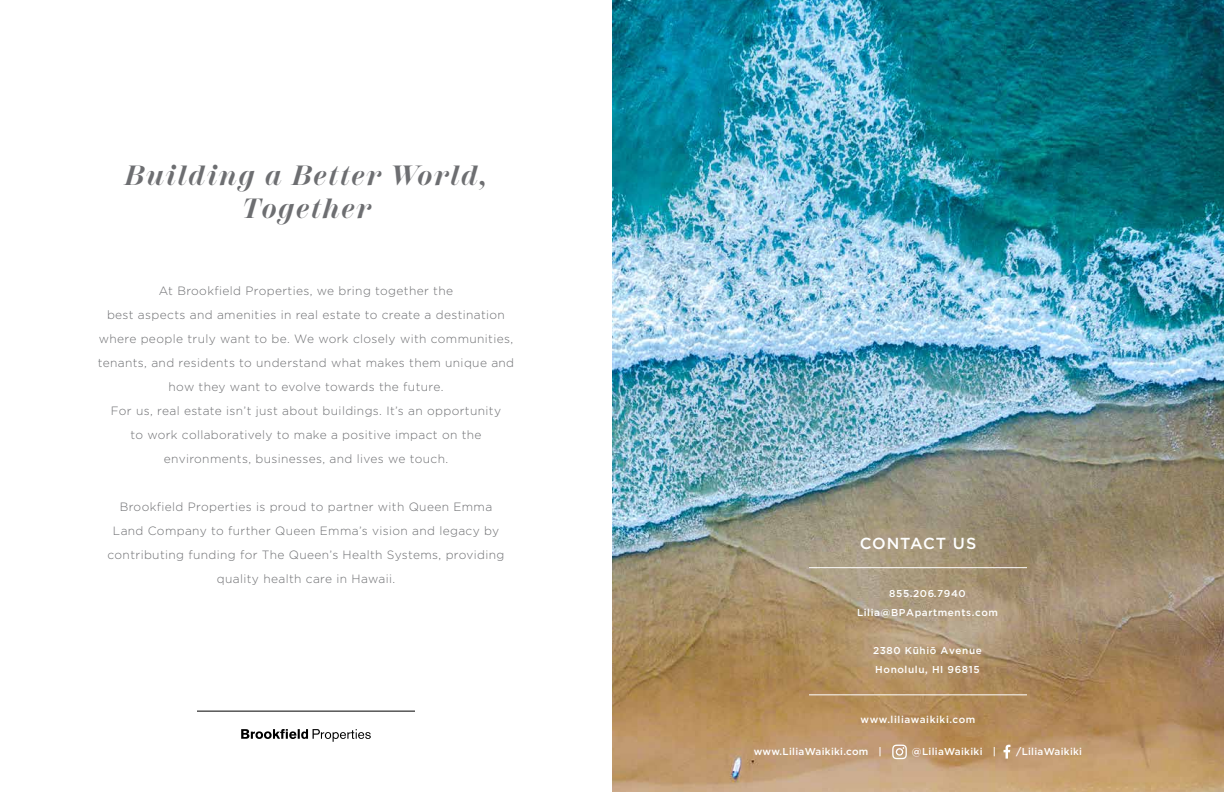
<style>
.page{position:relative;width:1224px;height:792px;background:#fff}
.page>*{position:absolute;margin:0;border:0;box-sizing:border-box;transform-origin:0 0}
.t1{font:italic 700 27.8px/33.4px "Scotch Display";letter-spacing:.07em;color:#6d6e71;text-align:center}
.t2{font:500 16px "Gotham";letter-spacing:.06em;color:#fff}
.t3{font:300 12px/24px "Gotham";letter-spacing:.03em;color:#6d6e71;text-align:center}
.t4{font:500 10px/19px "Gotham";letter-spacing:.06em;color:#fff;text-align:center}
.t5{font:500 10px "Gotham";letter-spacing:.03em;color:#fff}
</style>
<div class="page">
<hr style="left:197px;top:711px;width:218px;height:1px;background:#000">
<svg style="left:241px;top:729px;width:130px;height:13px"></svg>
<img style="left:612px;top:0;width:612px;height:792px">
<hr style="left:809px;top:695px;width:218px;height:1px;background:#fff">
<hr style="left:809px;top:567px;width:218px;height:1px;background:#fff">
<svg style="left:892px;top:745px;width:15px;height:14px"></svg>
<svg style="left:1004px;top:745px;width:6px;height:14px"></svg>
<h1 class="t1" style="left:125px;top:159px;width:364px">Building a Better World,<br>Together</h1>
<p class="t3" style="left:98px;top:278px;width:418px">At Brookfield Properties, we bring together the<br>best aspects and amenities in real estate to create a destination where people truly want to be. We work closely with communities, tenants, and residents to understand what makes them unique and how they want to evolve towards the future.<br>For us, real estate isn’t just about buildings. It’s an opportunity<br>to work collaboratively to make a positive impact on the environments, businesses, and lives we touch.</p>
<p class="t3" style="left:108px;top:494px;width:398px">Brookfield Properties is proud to partner with Queen Emma Land Company to further Queen Emma’s vision and legacy by contributing funding for The Queen’s Health Systems, providing quality health care in Hawaii.</p>
<h2 class="t2" style="left:860px;top:533px;width:118px">CONTACT US</h2>
<p class="t4" style="left:857px;top:584px;width:142px">855.206.7940<br>Lilia@BPApartments.com</p>
<p class="t4" style="left:873px;top:641px;width:110px;text-align:left">2380 Kūhiō Avenue<br>Honolulu, HI 96815</p>
<p class="t4" style="left:861px;top:710px;width:116px">www.liliawaikiki.com</p>
<p class="t5" style="left:754px;top:744px;width:130px">www.LiliaWaikiki.com |</p>
<p class="t5" style="left:912px;top:744px;width:86px">@LiliaWaikiki |</p>
<p class="t5" style="left:1016px;top:744px;width:67px">/LiliaWaikiki</p>
</div>
